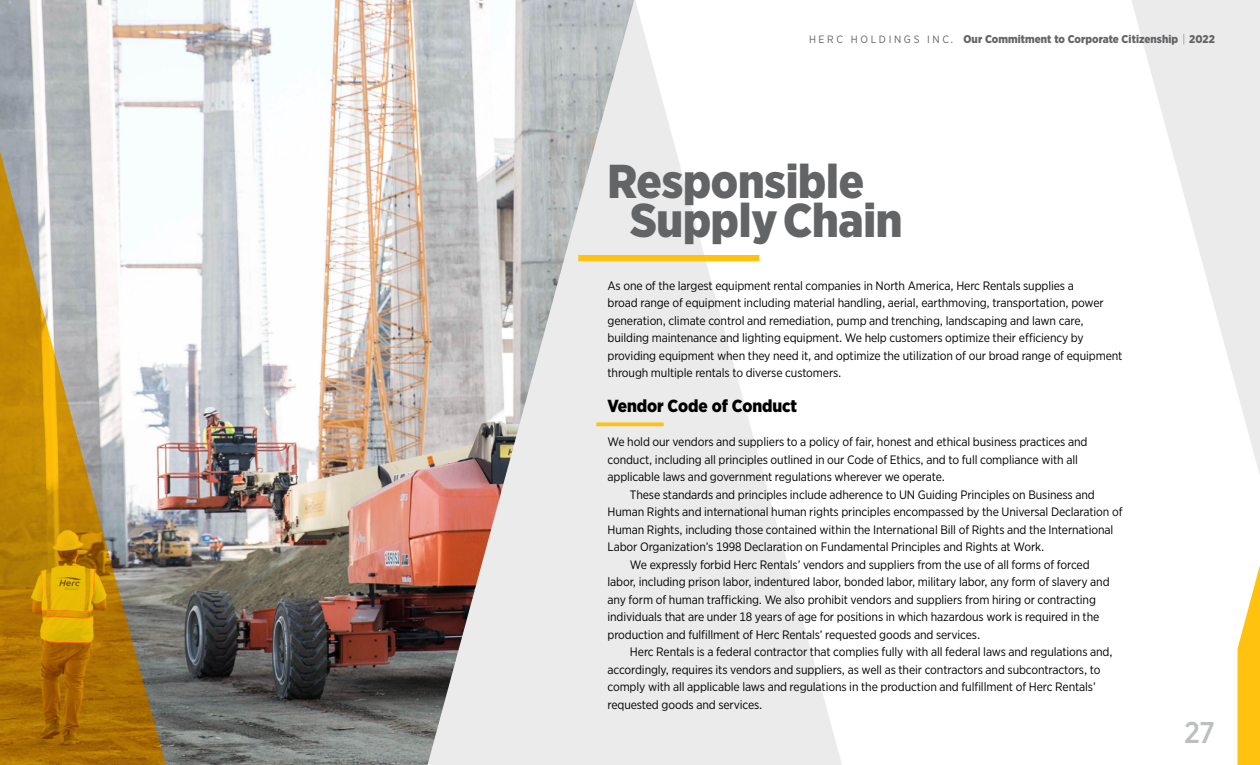
<style>
.page{position:relative;width:1260px;height:765px;background:#fff}
.page>*{position:absolute;margin:0;border:0;box-sizing:border-box;transform-origin:0 0}
.t1{font:900 47.5px/40px "Gotham Narrow";letter-spacing:-.005em;color:#636466}
.t2{font:500 30px "Gotham Narrow";color:#bcbec0}
.t3{font:900 17.5px "Gotham Narrow";letter-spacing:-.005em;color:#000}
.t4{font:12.25px/17.5px "Gotham Narrow";letter-spacing:-.01em;color:#000}
.t5{font:900 11.25px "Gotham Narrow";letter-spacing:.005em;color:#636466}
.s1{font-weight:400;font-size:10.62px}
.s2{font-weight:300}
</style>
<div class="page">
<svg style="left:634px;top:0;width:208px;height:765px"></svg>
<svg style="left:1131px;top:0;width:129px;height:765px"></svg>
<img style="left:169px;top:0;width:465px;height:765px">
<svg style="left:1238px;top:565px;width:22px;height:200px"></svg>
<svg style="left:0;top:0;width:169px;height:765px"></svg>
<div style="left:578px;top:255px;width:181px;height:6px;background:#ffc20e"></div>
<svg style="left:596px;top:422px;width:68px;height:4px"></svg>
<p class="t5" style="left:809px;top:31px;width:407px"><span class="s1">H E R C H O L D I N G S I N C.</span> Our Commitment to Corporate Citizenship <span class="s2">|</span> 2022</p>
<h1 class="t1" style="left:630px;top:160px;width:274px;text-indent:-23px">Responsible<br>Supply Chain</h1>
<p class="t4" style="left:608px;top:277px;width:516px">As one of the largest equipment rental companies in North America, Herc Rentals supplies a<br>broad range of equipment including material handling, aerial, earthmoving, transportation, power generation, climate control and remediation, pump and trenching, landscaping and lawn care, building maintenance and lighting equipment. We help customers optimize their efficiency by providing equipment when they need it, and optimize the utilization of our broad range of equipment through multiple rentals to diverse customers.</p>
<h3 class="t3" style="left:608px;top:395px;width:191px">Vendor Code of Conduct</h3>
<p class="t4" style="left:608px;top:433px;width:481px">We hold our vendors and suppliers to a policy of fair, honest and ethical business practices and conduct, including all principles outlined in our Code of Ethics, and to full compliance with all applicable laws and government regulations wherever we operate.</p>
<p class="t4" style="left:630px;top:485px;width:466px">These standards and principles include adherence to UN Guiding Principles on Business and</p>
<p class="t4" style="left:608px;top:503px;width:517px">Human Rights and international human rights principles encompassed by the Universal Declaration of</p>
<p class="t4" style="left:608px;top:520px;width:507px">Human Rights, including those contained within the International Bill of Rights and the International</p>
<p class="t4" style="left:608px;top:538px;width:438px">Labor Organization’s 1998 Declaration on Fundamental Principles and Rights at Work.</p>
<p class="t4" style="left:630px;top:555px;width:461px">We expressly forbid Herc Rentals’ vendors and suppliers from the use of all forms of forced</p>
<p class="t4" style="left:608px;top:573px;width:504px">labor, including prison labor, indentured labor, bonded labor, military labor, any form of slavery and</p>
<p class="t4" style="left:608px;top:590px;width:490px">any form of human trafficking. We also prohibit vendors and suppliers from hiring or contracting</p>
<p class="t4" style="left:608px;top:608px;width:493px">individuals that are under 18 years of age for positions in which hazardous work is required in the</p>
<p class="t4" style="left:608px;top:625px;width:374px">production and fulfillment of Herc Rentals’ requested goods and services.</p>
<p class="t4" style="left:630px;top:643px;width:484px">Herc Rentals is a federal contractor that complies fully with all federal laws and regulations and,</p>
<p class="t4" style="left:608px;top:660px;width:495px">accordingly, requires its vendors and suppliers, as well as their contractors and subcontractors, to</p>
<p class="t4" style="left:608px;top:678px;width:490px">comply with all applicable laws and regulations in the production and fulfillment of Herc Rentals’</p>
<p class="t4" style="left:608px;top:695px;width:157px">requested goods and services.</p>
<h2 class="t2" style="left:1184px;top:713px;width:32px">27</h2>
</div>
